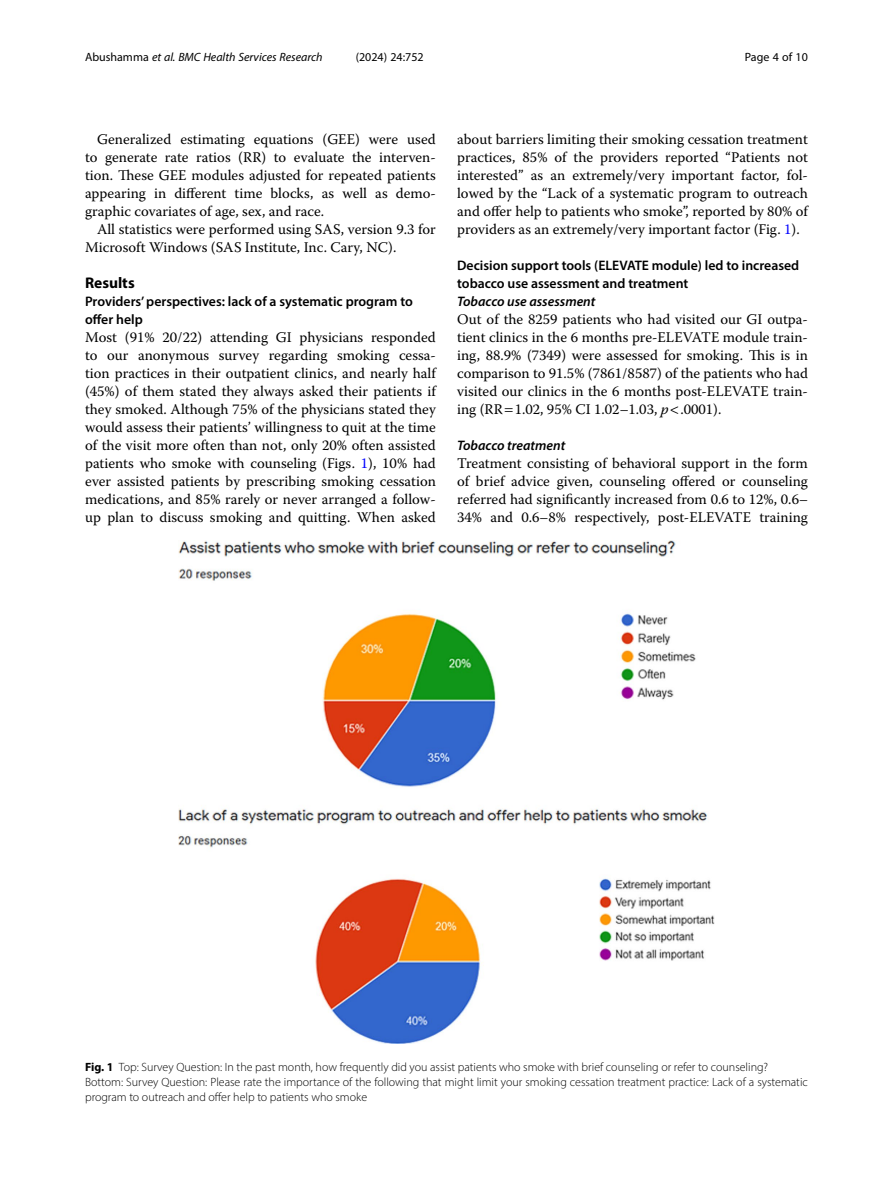
<style>
.page{position:relative;width:893px;height:1191px;background:#fff}
.page>*{position:absolute;margin:0;border:0;box-sizing:border-box;transform-origin:0 0}
.Head_1{font:700 15.45px "Myriad Pro";color:#000}
.Body_Text{font:14.7px/18px "Warnock Pro";color:#000;text-align:justify}
.Body_Text_Indent{font:14.7px/18px "Warnock Pro";color:#000;text-align:justify}
.Head_2{font:600 13.8px/18px "Myriad Pro";color:#000}
.Head_2_After_1{font:600 13.8px/18px "Myriad Pro";color:#000}
.Head_3_after_2{font:italic 600 13.8px "Myriad Pro";color:#000}
.Head_3{font:italic 600 13.8px "Myriad Pro";color:#000}
.Figure_Caption{font:300 12px/15px "Myriad Pro";color:#000}
.t1{font:italic 12px "Myriad Pro";color:#000}
.t2{font:12px "Myriad Pro";color:#000}
.s1{font-style:normal}
.s2{color:#00f}
.s3{font-style:italic}
.s4{font-weight:700}
</style>
<div class="page">
<img style="left:178px;top:540px;width:536px;height:504px">
<p class="t1" style="left:85px;top:50px;width:239px"><span class="s1">Abushamma</span> et al. BMC Health Services Research</p>
<p class="t2" style="left:356px;top:50px;width:70px">(2024) 24:752</p>
<p class="t2" style="left:745px;top:50px;width:65px">Page 4 of 10</p>
<p class="Body_Text_Indent" style="left:85px;top:130px;width:352px;text-indent:12px">Generalized estimating equations (GEE) were used to generate rate ratios (RR) to evaluate the interven&shy;tion. These GEE modules adjusted for repeated patients appearing in different time blocks, as well as demo&shy;graphic covariates of age, sex, and race.</p>
<p class="Body_Text_Indent" style="left:85px;top:220px;width:352px;text-indent:12px">All statistics were performed using SAS, version 9.3 for<br>Microsoft Windows (SAS Institute, Inc. Cary, NC).</p>
<p class="Head_1" style="left:85px;top:273px;width:51px">Results</p>
<p class="Head_2_After_1" style="left:85px;top:292px;width:330px">Providers’ perspectives: lack of a systematic program to offer help</p>
<p class="Body_Text" style="left:85px;top:328px;width:352px">Most (91% 20/22) attending GI physicians responded to our anonymous survey regarding smoking cessa&shy;tion practices in their outpatient clinics, and nearly half (45%) of them stated they always asked their patients if they smoked. Although 75% of the physicians stated they would assess their patients’ willingness to quit at the time of the visit more often than not, only 20% often assisted patients who smoke with counseling (Figs. <span class="s2">1</span>), 10% had ever assisted patients by prescribing smoking cessation medications, and 85% rarely or never arranged a follow&shy;up plan to discuss smoking and quitting. When asked</p>
<p class="Body_Text" style="left:457px;top:130px;width:352px">about barriers limiting their smoking cessation treatment practices, 85% of the providers reported “Patients not interested” as an extremely/very important factor, fol&shy;lowed by the “Lack of a systematic program to outreach and offer help to patients who smoke”, reported by 80% of providers as an extremely/very important factor (Fig. <span class="s2">1</span>).</p>
<p class="Head_2" style="left:457px;top:256px;width:344px">Decision support tools (ELEVATE module) led to increased tobacco use assessment and treatment</p>
<p class="Head_3_after_2" style="left:457px;top:293px;width:140px">Tobacco use assessment</p>
<p class="Body_Text" style="left:457px;top:310px;width:352px">Out of the 8259 patients who had visited our GI outpa&shy;tient clinics in the 6 months pre-ELEVATE module train&shy;ing, 88.9% (7349) were assessed for smoking. This is in comparison to 91.5% (7861/8587) of the patients who had visited our clinics in the 6 months post-ELEVATE train&shy;ing (RR 1.02, 95% CI 1.02–1.03, <span class="s3">p</span> .0001).</p>
<p class="Head_3" style="left:457px;top:437px;width:110px">Tobacco treatment</p>
<p class="Body_Text" style="left:457px;top:454px;width:352px">Treatment consisting of behavioral support in the form of brief advice given, counseling offered or counseling referred had significantly increased from 0.6 to 12%, 0.6– 34% and 0.6–8% respectively, post-ELEVATE training</p>
<p class="Figure_Caption" style="left:85px;top:1059px;width:685px"><span class="s4">Fig. 1</span> Top: Survey Question: In the past month, how frequently did you assist patients who smoke with brief counseling or refer to counseling?</p>
<p class="Figure_Caption" style="left:85px;top:1074px;width:724px">Bottom: Survey Question: Please rate the importance of the following that might limit your smoking cessation treatment practice: Lack of a systematic program to outreach and offer help to patients who smoke</p>
</div>
